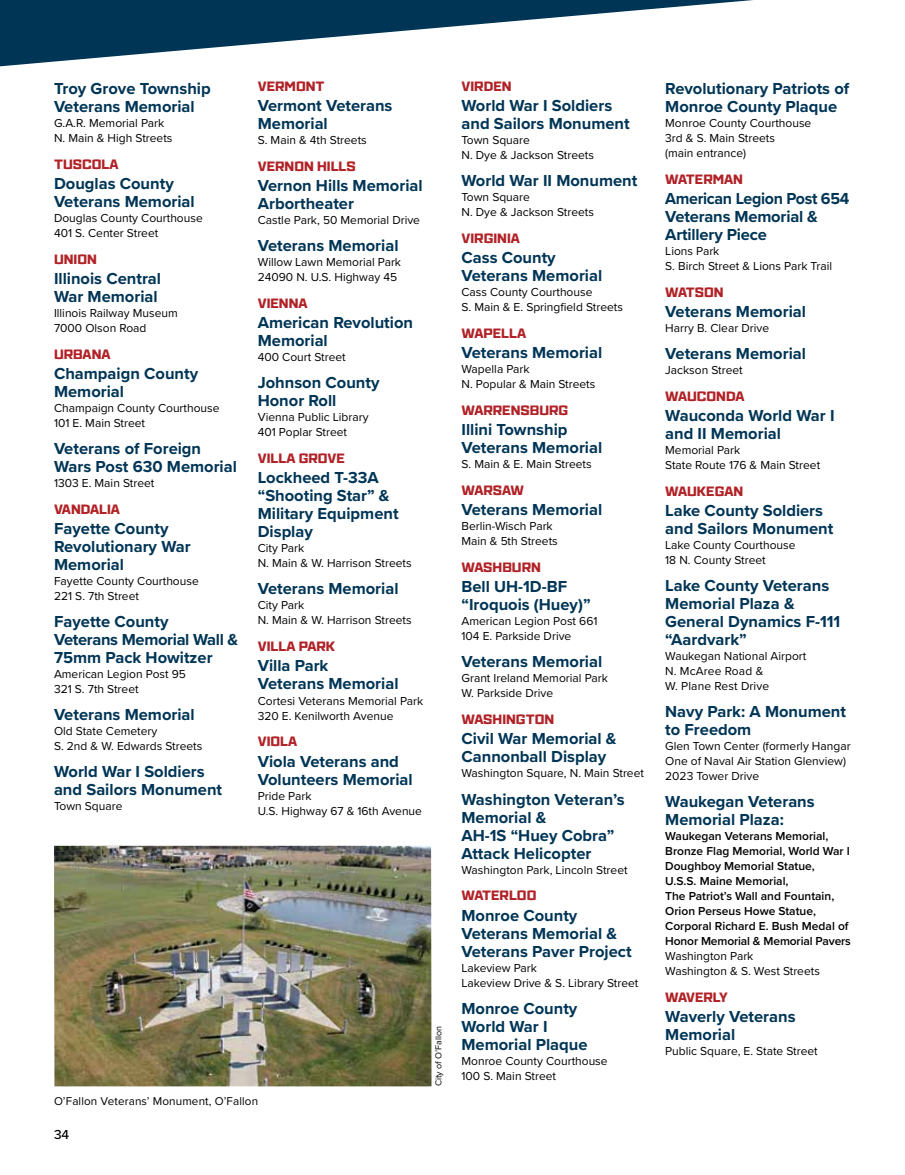
<style>
.page{position:relative;width:905px;height:1175px;background:#fff}
.page>*{position:absolute;margin:0;border:0;box-sizing:border-box;transform-origin:0 0}
.t1{font:700 16.5px/18px "Proxima Nova";color:#003556}
.t2{font:800 13.5px "Ironstrike";color:#b12227}
.t3{font:800 13.5px "Ironstrike";letter-spacing:-.025em;color:#b12227}
.t4{font:500 13.5px "Proxima Nova";color:#000}
.t5{font:12px/15px "Proxima Nova";color:#000}
.t6{font:600 12px/15px "Proxima Nova";color:#000}
.t7{font:11.7px "Proxima Nova";letter-spacing:.01em;color:#000}
.t8{font:9px "Proxima Nova";color:#000}
</style>
<div class="page">
<img style="left:54px;top:845px;width:377px;height:241px">
<svg style="left:0;top:0;width:753px;height:66px"></svg>
<h1 class="t1" style="left:54px;top:79px;width:158px">Troy Grove Township<br>Veterans Memorial</h1>
<p class="t5" style="left:54px;top:115px;width:120px">G.A.R. Memorial Park<br>N. Main &amp; High Streets</p>
<p class="t2" style="left:54px;top:156px;width:66px">TUSCOLA</p>
<h1 class="t1" style="left:54px;top:174px;width:142px">Douglas County<br>Veterans Memorial</h1>
<p class="t5" style="left:54px;top:210px;width:150px">Douglas County Courthouse<br>401 S. Center Street</p>
<p class="t2" style="left:54px;top:251px;width:44px">UNION</p>
<h1 class="t1" style="left:54px;top:269px;width:109px">Illinois Central<br>War Memorial</h1>
<p class="t5" style="left:54px;top:305px;width:125px">Illinois Railway Museum<br>7000 Olson Road</p>
<p class="t2" style="left:54px;top:346px;width:58px">URBANA</p>
<h1 class="t1" style="left:54px;top:364px;width:146px">Champaign County<br>Memorial</h1>
<p class="t5" style="left:54px;top:400px;width:167px">Champaign County Courthouse<br>101 E. Main Street</p>
<h1 class="t1" style="left:54px;top:439px;width:184px">Veterans of Foreign<br>Wars Post 630 Memorial</h1>
<p class="t5" style="left:54px;top:475px;width:102px">1303 E. Main Street</p>
<p class="t2" style="left:54px;top:501px;width:67px">VANDALIA</p>
<h1 class="t1" style="left:54px;top:519px;width:138px">Fayette County<br>Revolutionary War<br>Memorial</h1>
<p class="t5" style="left:54px;top:573px;width:146px">Fayette County Courthouse<br>221 S. 7th Street</p>
<h1 class="t1" style="left:54px;top:612px;width:185px">Fayette County<br>Veterans Memorial Wall &amp;<br>75mm Pack Howitzer</h1>
<p class="t5" style="left:54px;top:666px;width:133px">American Legion Post 95<br>321 S. 7th Street</p>
<h1 class="t1" style="left:54px;top:705px;width:142px">Veterans Memorial</h1>
<p class="t5" style="left:54px;top:723px;width:150px">Old State Cemetery<br>S. 2nd &amp; W. Edwards Streets</p>
<h1 class="t1" style="left:54px;top:762px;width:170px">World War I Soldiers and Sailors Monument</h1>
<p class="t5" style="left:54px;top:798px;width:70px">Town Square</p>
<p class="t2" style="left:258px;top:78px;width:68px">VERMONT</p>
<h1 class="t1" style="left:258px;top:96px;width:136px">Vermont Veterans<br>Memorial</h1>
<p class="t5" style="left:258px;top:132px;width:110px">S. Main &amp; 4th Streets</p>
<p class="t2" style="left:258px;top:158px;width:100px">VERNON HILLS</p>
<h1 class="t1" style="left:258px;top:176px;width:166px">Vernon Hills Memorial<br>Arbortheater</h1>
<p class="t5" style="left:258px;top:212px;width:164px">Castle Park, 50 Memorial Drive</p>
<h1 class="t1" style="left:258px;top:236px;width:142px">Veterans Memorial</h1>
<p class="t5" style="left:258px;top:254px;width:145px">Willow Lawn Memorial Park<br>24090 N. U.S. Highway 45</p>
<p class="t2" style="left:258px;top:295px;width:51px">VIENNA</p>
<h1 class="t1" style="left:258px;top:313px;width:157px">American Revolution<br>Memorial</h1>
<p class="t5" style="left:258px;top:349px;width:90px">400 Court Street</p>
<h1 class="t1" style="left:258px;top:373px;width:123px">Johnson County<br>Honor Roll</h1>
<p class="t5" style="left:258px;top:409px;width:112px">Vienna Public Library<br>401 Poplar Street</p>
<p class="t2" style="left:258px;top:450px;width:89px">VILLA GROVE</p>
<h1 class="t1" style="left:258px;top:468px;width:142px">Lockheed T-33A “Shooting Star” &amp;<br>Military Equipment<br>Display</h1>
<p class="t5" style="left:258px;top:540px;width:155px">City Park<br>N. Main &amp; W. Harrison Streets</p>
<h1 class="t1" style="left:258px;top:579px;width:142px">Veterans Memorial</h1>
<p class="t5" style="left:258px;top:597px;width:155px">City Park<br>N. Main &amp; W. Harrison Streets</p>
<p class="t2" style="left:258px;top:638px;width:79px">VILLA PARK</p>
<h1 class="t1" style="left:258px;top:656px;width:142px">Villa Park<br>Veterans Memorial</h1>
<p class="t5" style="left:258px;top:692px;width:167px">Cortesi Veterans Memorial Park<br>320 E. Kenilworth Avenue</p>
<p class="t2" style="left:258px;top:733px;width:41px">VIOLA</p>
<h1 class="t1" style="left:258px;top:751px;width:156px">Viola Veterans and<br>Volunteers Memorial</h1>
<p class="t5" style="left:258px;top:787px;width:166px">Pride Park<br>U.S. Highway 67 &amp; 16th Avenue</p>
<p class="t7" style="left:54px;top:1092px;width:205px">O’Fallon Veterans’ Monument, O’Fallon</p>
<p class="t4" style="left:54px;top:1124px;width:17px">34</p>
<p class="t8" style="left:432px;top:1086px;width:62px;rotate:-90deg">City of O’Fallon</p>
<p class="t2" style="left:461px;top:78px;width:52px">VIRDEN</p>
<h1 class="t1" style="left:461px;top:96px;width:170px">World War I Soldiers and Sailors Monument</h1>
<p class="t5" style="left:461px;top:132px;width:134px">Town Square<br>N. Dye &amp; Jackson Streets</p>
<h1 class="t1" style="left:461px;top:171px;width:177px">World War II Monument</h1>
<p class="t5" style="left:461px;top:189px;width:134px">Town Square<br>N. Dye &amp; Jackson Streets</p>
<p class="t2" style="left:461px;top:230px;width:60px">VIRGINIA</p>
<h1 class="t1" style="left:461px;top:248px;width:142px">Cass County<br>Veterans Memorial</h1>
<p class="t5" style="left:461px;top:284px;width:163px">Cass County Courthouse<br>S. Main &amp; E. Springfield Streets</p>
<p class="t2" style="left:461px;top:325px;width:66px">WAPELLA</p>
<h1 class="t1" style="left:461px;top:343px;width:142px">Veterans Memorial</h1>
<p class="t5" style="left:461px;top:361px;width:135px">Wapella Park<br>N. Popular &amp; Main Streets</p>
<p class="t2" style="left:461px;top:402px;width:108px">WARRENSBURG</p>
<h1 class="t1" style="left:461px;top:420px;width:142px">Illini Township<br>Veterans Memorial</h1>
<p class="t5" style="left:461px;top:456px;width:132px">S. Main &amp; E. Main Streets</p>
<p class="t2" style="left:461px;top:482px;width:64px">WARSAW</p>
<h1 class="t1" style="left:461px;top:500px;width:142px">Veterans Memorial</h1>
<p class="t5" style="left:461px;top:518px;width:98px">Berlin-Wisch Park<br>Main &amp; 5th Streets</p>
<p class="t2" style="left:461px;top:559px;width:81px">WASHBURN</p>
<h1 class="t1" style="left:461px;top:577px;width:131px">Bell UH-1D-BF “Iroquois (Huey)”</h1>
<p class="t5" style="left:461px;top:613px;width:137px">American Legion Post 661<br>104 E. Parkside Drive</p>
<h1 class="t1" style="left:461px;top:652px;width:142px">Veterans Memorial</h1>
<p class="t5" style="left:461px;top:670px;width:148px">Grant Ireland Memorial Park<br>W. Parkside Drive</p>
<p class="t2" style="left:461px;top:711px;width:94px">WASHINGTON</p>
<h1 class="t1" style="left:461px;top:729px;width:157px">Civil War Memorial &amp;<br>Cannonball Display</h1>
<p class="t5" style="left:461px;top:765px;width:184px">Washington Square, N. Main Street</p>
<h1 class="t1" style="left:461px;top:789px;width:165px">Washington Veteran’s<br>Memorial &amp;<br>AH-1S “Huey Cobra”<br>Attack Helicopter</h1>
<p class="t5" style="left:461px;top:861px;width:168px">Washington Park, Lincoln Street</p>
<p class="t2" style="left:461px;top:887px;width:76px">WATERLOO</p>
<h1 class="t1" style="left:461px;top:905px;width:172px">Monroe County<br>Veterans Memorial &amp;<br>Veterans Paver Project</h1>
<p class="t5" style="left:461px;top:959px;width:178px">Lakeview Park<br>Lakeview Drive &amp; S. Library Street</p>
<h1 class="t1" style="left:461px;top:998px;width:127px">Monroe County<br>World War I<br>Memorial Plaque</h1>
<p class="t5" style="left:461px;top:1052px;width:148px">Monroe County Courthouse<br>100 S. Main Street</p>
<h1 class="t1" style="left:665px;top:79px;width:185px">Revolutionary Patriots of<br>Monroe County Plaque</h1>
<p class="t5" style="left:665px;top:115px;width:148px">Monroe County Courthouse<br>3rd &amp; S. Main Streets<br>(main entrance)</p>
<p class="t2" style="left:665px;top:171px;width:79px">WATERMAN</p>
<h1 class="t1" style="left:665px;top:189px;width:185px">American Legion Post 654<br>Veterans Memorial &amp;<br>Artillery Piece</h1>
<p class="t5" style="left:665px;top:243px;width:168px">Lions Park<br>S. Birch Street &amp; Lions Park Trail</p>
<p class="t2" style="left:665px;top:284px;width:60px">WATSON</p>
<h1 class="t1" style="left:665px;top:302px;width:142px">Veterans Memorial</h1>
<p class="t5" style="left:665px;top:320px;width:105px">Harry B. Clear Drive</p>
<h1 class="t1" style="left:665px;top:344px;width:142px">Veterans Memorial</h1>
<p class="t5" style="left:665px;top:362px;width:79px">Jackson Street</p>
<p class="t2" style="left:665px;top:388px;width:81px">WAUCONDA</p>
<h1 class="t1" style="left:665px;top:406px;width:171px">Wauconda World War I and II Memorial</h1>
<p class="t5" style="left:665px;top:442px;width:156px">Memorial Park<br>State Route 176 &amp; Main Street</p>
<p class="t2" style="left:665px;top:483px;width:79px">WAUKEGAN</p>
<h1 class="t1" style="left:665px;top:501px;width:170px">Lake County Soldiers and Sailors Monument</h1>
<p class="t5" style="left:665px;top:537px;width:132px">Lake County Courthouse<br>18 N. County Street</p>
<h1 class="t1" style="left:665px;top:576px;width:177px">Lake County Veterans<br>Memorial Plaza &amp;<br>General Dynamics F-111 “Aardvark”</h1>
<p class="t5" style="left:665px;top:648px;width:143px">Waukegan National Airport<br>N. McAree Road &amp;<br>W. Plane Rest Drive</p>
<h1 class="t1" style="left:665px;top:702px;width:182px">Navy Park: A Monument to Freedom</h1>
<p class="t5" style="left:665px;top:738px;width:187px">Glen Town Center (formerly Hangar<br>One of Naval Air Station Glenview)<br>2023 Tower Drive</p>
<h1 class="t1" style="left:665px;top:792px;width:151px">Waukegan Veterans<br>Memorial Plaza:</h1>
<p class="t6" style="left:665px;top:828px;width:187px">Waukegan Veterans Memorial,<br>Bronze Flag Memorial, World War I<br>Doughboy Memorial Statue,<br>U.S.S. Maine Memorial,<br>The Patriot’s Wall and Fountain,<br>Orion Perseus Howe Statue,<br>Corporal Richard E. Bush Medal of<br>Honor Memorial &amp; Memorial Pavers</p>
<p class="t5" style="left:665px;top:948px;width:156px">Washington Park<br>Washington &amp; S. West Streets</p>
<p class="t3" style="left:665px;top:989px;width:64px">WAVERLY</p>
<h1 class="t1" style="left:665px;top:1007px;width:132px">Waverly Veterans<br>Memorial</h1>
<p class="t5" style="left:665px;top:1043px;width:154px">Public Square, E. State Street</p>
</div>
